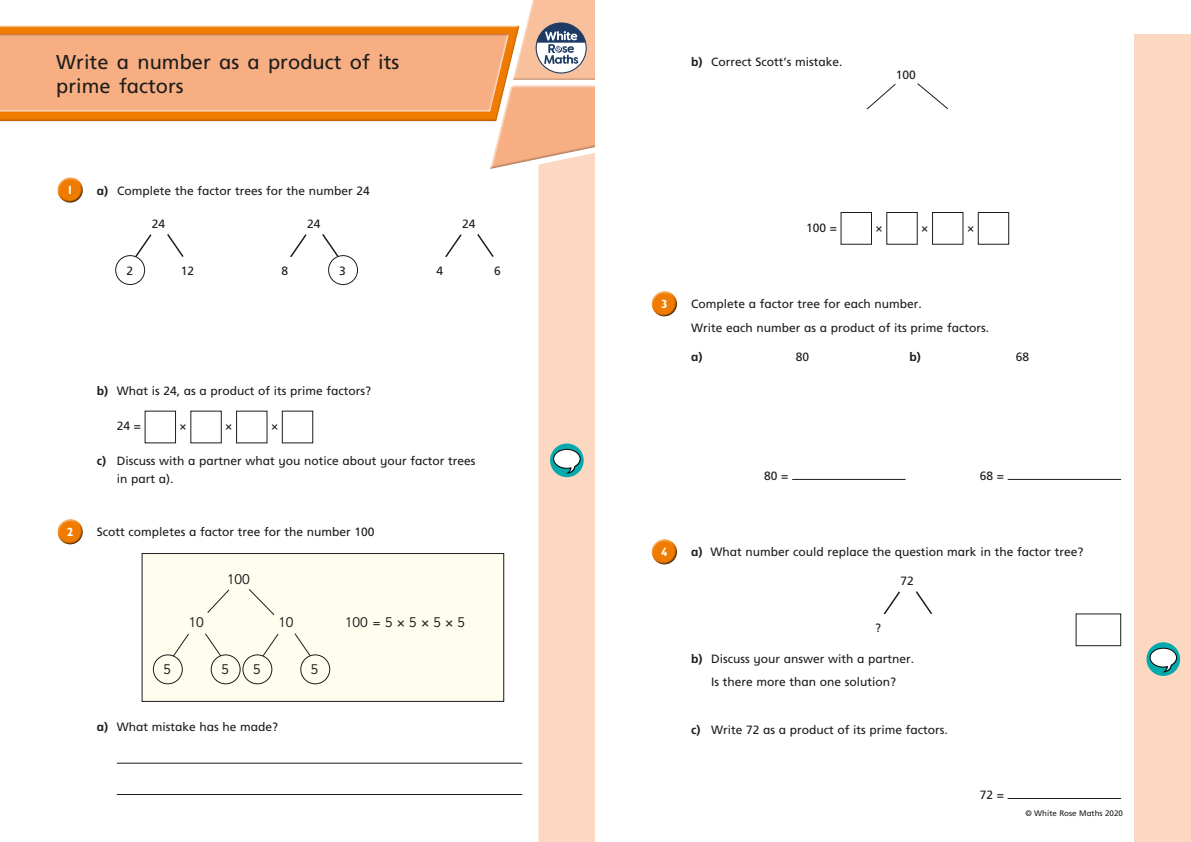
<style>
.page{position:relative;width:1191px;height:842px;background:#fff}
.page>*{position:absolute;margin:0;border:0;box-sizing:border-box;transform-origin:0 0}
.t1{font:20px/24px "Frutiger Inf";color:#1d1d1b}
.t2{font:14px "Sassoon Infant Std";color:#1d1d1b}
.t3{font:12px/23.7px "Frutiger Inf";color:#1d1d1b}
.t4{font:700 12px "Gill Infant";color:#fff}
.t5{font:700 12px "Frutiger Inf";color:#1d1d1b}
.t6{font:8px "Frutiger Inf";color:#1d1d1b}
.s1{font-weight:700}
</style>
<div class="page">
<div style="left:538px;top:169px;width:57px;height:673px;background:#fcd8c2"></div>
<svg style="left:0;top:0;width:595px;height:169px"></svg>
<hr style="left:117px;top:763px;width:405px;height:1px;background:#1d1d1b">
<hr style="left:117px;top:794px;width:405px;height:1px;background:#1d1d1b">
<div style="left:57px;top:177px;width:26px;height:20px;background:#fff;opacity:.75"></div>
<div style="left:57px;top:181px;width:27px;height:23px;background:#1d1d1b;opacity:.75"></div>
<div style="left:282px;top:411px;width:31px;height:32px;border:1px solid #1d1d1b"></div>
<div style="left:57px;top:518px;width:26px;height:21px;background:#fff;opacity:.75"></div>
<div style="left:57px;top:523px;width:27px;height:22px;background:#1d1d1b;opacity:.75"></div>
<div style="left:840px;top:212px;width:32px;height:33px;border:1px solid #1d1d1b"></div>
<div style="left:886px;top:212px;width:31px;height:33px;border:1px solid #1d1d1b"></div>
<div style="left:932px;top:212px;width:31px;height:33px;border:1px solid #1d1d1b"></div>
<div style="left:978px;top:212px;width:31px;height:33px;border:1px solid #1d1d1b"></div>
<div style="left:651px;top:290px;width:26px;height:21px;background:#fff;opacity:.75"></div>
<div style="left:651px;top:295px;width:27px;height:22px;background:#1d1d1b;opacity:.75"></div>
<hr style="left:792px;top:479px;width:113px;height:1px;background:#1d1d1b">
<hr style="left:1007px;top:479px;width:114px;height:1px;background:#1d1d1b">
<div style="left:651px;top:538px;width:26px;height:21px;background:#fff;opacity:.75"></div>
<div style="left:651px;top:543px;width:27px;height:22px;background:#1d1d1b;opacity:.75"></div>
<div style="left:1075px;top:613px;width:46px;height:33px;border:1px solid #1d1d1b"></div>
<hr style="left:1007px;top:798px;width:114px;height:1px;background:#1d1d1b">
<div style="left:1134px;top:34px;width:57px;height:808px;background:#fcd8c2"></div>
<svg style="left:550px;top:443px;width:33px;height:34px"></svg>
<svg style="left:553px;top:449px;width:28px;height:24px"></svg>
<svg style="left:1146px;top:642px;width:34px;height:34px"></svg>
<svg style="left:1149px;top:648px;width:28px;height:24px"></svg>
<svg style="left:120px;top:234px;width:64px;height:44px"></svg>
<div style="left:145px;top:208px;width:28px;height:29px;background:#fff;border-radius:50%"></div>
<div style="left:116px;top:256px;width:29px;height:29px;background:#fff;border-radius:50%"></div>
<div style="left:115px;top:255px;width:30px;height:30px;border:1px solid #1d1d1b;border-radius:50%"></div>
<div style="left:173px;top:256px;width:29px;height:29px;background:#fff;border-radius:50%"></div>
<svg style="left:883px;top:591px;width:50px;height:23px"></svg>
<div style="left:893px;top:566px;width:29px;height:28px;background:#fff;border-radius:50%"></div>
<svg style="left:290px;top:234px;width:64px;height:41px"></svg>
<div style="left:300px;top:208px;width:28px;height:29px;background:#fff;border-radius:50%"></div>
<div style="left:271px;top:256px;width:29px;height:29px;background:#fff;border-radius:50%"></div>
<div style="left:328px;top:256px;width:29px;height:29px;background:#fff;border-radius:50%"></div>
<div style="left:328px;top:255px;width:30px;height:30px;border:1px solid #1d1d1b;border-radius:50%"></div>
<svg style="left:445px;top:234px;width:49px;height:23px"></svg>
<div style="left:455px;top:208px;width:28px;height:29px;background:#fff;border-radius:50%"></div>
<svg style="left:866px;top:83px;width:83px;height:27px"></svg>
<div style="left:891px;top:60px;width:29px;height:29px;background:#fff;border-radius:50%"></div>
<div style="left:142px;top:553px;width:362px;height:148px;background:#fffdee"></div>
<div style="left:142px;top:553px;width:362px;height:149px;border:1px solid #1d1d1b"></div>
<svg style="left:153px;top:655px;width:29px;height:29px"></svg>
<div style="left:153px;top:654px;width:30px;height:30px;border:1px solid #1d1d1b;border-radius:50%"></div>
<svg style="left:211px;top:655px;width:29px;height:29px"></svg>
<div style="left:211px;top:654px;width:30px;height:30px;border:1px solid #1d1d1b;border-radius:50%"></div>
<svg style="left:158px;top:589px;width:167px;height:88px"></svg>
<div style="left:272px;top:608px;width:29px;height:28px;background:#fffdee;border-radius:50%"></div>
<div style="left:243px;top:655px;width:29px;height:29px;background:#fffdee;border-radius:50%"></div>
<div style="left:242px;top:654px;width:30px;height:30px;border:1px solid #1d1d1b;border-radius:50%"></div>
<div style="left:301px;top:655px;width:29px;height:29px;background:#fffdee;border-radius:50%"></div>
<div style="left:300px;top:654px;width:30px;height:30px;border:1px solid #1d1d1b;border-radius:50%"></div>
<h1 class="t1" style="left:56px;top:50px;width:344px">Write a number as a product of its prime factors</h1>
<p class="t4" style="left:67px;top:183px;width:8px">1</p>
<p class="t3" style="left:97px;top:178px;width:274px"><span class="s1">a)</span> Complete the factor trees for the number 24</p>
<p class="t3" style="left:152px;top:211px;width:15px">24</p>
<p class="t3" style="left:307px;top:211px;width:15px">24</p>
<p class="t3" style="left:462px;top:211px;width:15px">24</p>
<p class="t3" style="left:126px;top:259px;width:8px">2</p>
<p class="t3" style="left:181px;top:259px;width:15px">12</p>
<p class="t3" style="left:281px;top:259px;width:8px">8</p>
<p class="t3" style="left:339px;top:259px;width:8px">3</p>
<p class="t3" style="left:436px;top:259px;width:8px">4</p>
<p class="t3" style="left:494px;top:259px;width:8px">6</p>
<p class="t3" style="left:97px;top:379px;width:276px"><span class="s1">b)</span> What is 24, as a product of its prime factors?</p>
<p class="t3" style="left:117px;top:414px;width:26px">24 =</p>
<p class="t3" style="left:180px;top:414px;width:9px">×</p>
<p class="t3" style="left:225px;top:414px;width:9px">×</p>
<p class="t3" style="left:271px;top:414px;width:9px">×</p>
<p class="t3" style="left:117px;top:452px;width:360px;line-height:18px;text-indent:-20px"><span class="s1">c)</span> Discuss with a partner what you notice about your factor trees in part a).</p>
<p class="t4" style="left:67px;top:525px;width:8px">2</p>
<p class="t3" style="left:97px;top:520px;width:279px">Scott completes a factor tree for the number 100</p>
<p class="t2" style="left:189px;top:614px;width:17px">10</p>
<p class="t2" style="left:227px;top:571px;width:25px">100</p>
<p class="t2" style="left:278px;top:614px;width:17px">10</p>
<p class="t2" style="left:163px;top:661px;width:9px">5</p>
<p class="t2" style="left:221px;top:661px;width:9px">5</p>
<p class="t2" style="left:253px;top:661px;width:9px">5</p>
<p class="t2" style="left:311px;top:661px;width:9px">5</p>
<p class="t3" style="left:97px;top:715px;width:183px"><span class="s1">a)</span> What mistake has he made?</p>
<p class="t2" style="left:345px;top:613px;width:122px">100 = 5 × 5 × 5 × 5</p>
<p class="t3" style="left:691px;top:50px;width:153px"><span class="s1">b)</span> Correct Scott’s mistake.</p>
<p class="t3" style="left:895px;top:63px;width:22px">100</p>
<p class="t3" style="left:806px;top:216px;width:32px">100 =</p>
<p class="t3" style="left:875px;top:216px;width:9px">×</p>
<p class="t3" style="left:921px;top:216px;width:9px">×</p>
<p class="t3" style="left:967px;top:216px;width:9px">×</p>
<p class="t4" style="left:661px;top:297px;width:8px">3</p>
<p class="t3" style="left:691px;top:292px;width:299px">Complete a factor tree for each number.<br>Write each number as a product of its prime factors.</p>
<p class="t5" style="left:691px;top:350px;width:13px">a)</p>
<p class="t3" style="left:796px;top:345px;width:15px">80</p>
<p class="t5" style="left:909px;top:350px;width:13px">b)</p>
<p class="t3" style="left:1016px;top:345px;width:15px">68</p>
<p class="t3" style="left:764px;top:464px;width:26px">80 =</p>
<p class="t3" style="left:979px;top:464px;width:26px">68 =</p>
<p class="t4" style="left:661px;top:545px;width:8px">4</p>
<p class="t3" style="left:691px;top:540px;width:394px"><span class="s1">a)</span> What number could replace the question mark in the factor tree?</p>
<p class="t3" style="left:875px;top:616px;width:7px">?</p>
<p class="t3" style="left:900px;top:569px;width:15px">72</p>
<p class="t3" style="left:691px;top:646px;width:224px;text-align:center"><span class="s1">b)</span> Discuss your answer with a partner.<br>Is there more than one solution?</p>
<p class="t3" style="left:691px;top:717px;width:258px"><span class="s1">c)</span> Write 72 as a product of its prime factors.</p>
<p class="t3" style="left:979px;top:783px;width:26px">72 =</p>
<p class="t6" style="left:1025px;top:809px;width:99px">© White Rose Maths 2020</p>
</div>
